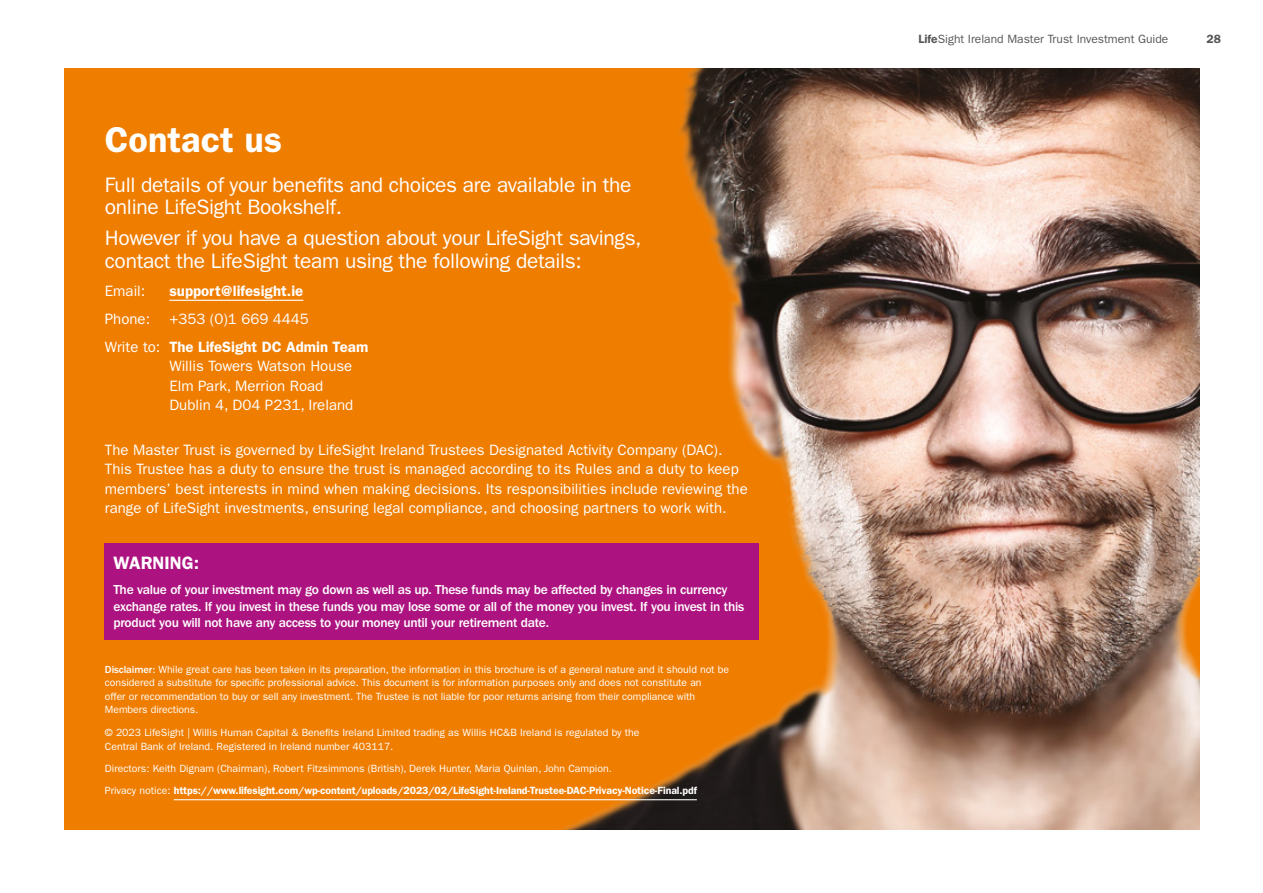
<style>
.page{position:relative;width:1263px;height:893px;background:#fff}
.page>*{position:absolute;margin:0;border:0;box-sizing:border-box;transform-origin:0 0}
.t1{font:600 36px "ITC Franklin Gothic Std";color:#fff}
.t2{font:21px/22.5px "ITC Franklin Gothic Std";letter-spacing:-.015em;color:#fff}
.t3{font:600 18px "ITC Franklin Gothic Std";color:#fff}
.t4{font:15px/19.5px "ITC Franklin Gothic Std";color:#fff}
.t5{font:600 15px "ITC Franklin Gothic Std";color:#fff}
.t6{font:500 13.5px/16.5px "ITC Franklin Gothic Std";letter-spacing:-.02em;color:#fff}
.t7{font:12px "ITC Franklin Gothic Std";color:#575756}
.t8{font:600 12px "ITC Franklin Gothic Std";color:#575756}
.t9{font:10.5px/13.5px "ITC Franklin Gothic Std";letter-spacing:-.005em;color:#fff}
.s1{font-weight:600}
.s2{font-weight:500}
</style>
<div class="page">
<img style="left:64px;top:68px;width:1135px;height:761px">
<div style="left:105px;top:543px;width:654px;height:97px;background:#ad1380"></div>
<hr style="left:169px;top:300px;width:134px;height:1px;background:#fff">
<hr style="left:174px;top:799px;width:523px;height:1px;background:#fff">
<h1 class="t1" style="left:105px;top:119px;width:179px">Contact us</h1>
<h2 class="t2" style="left:105px;top:174px;width:528px">Full details of your benefits and choices are available in the online LifeSight Bookshelf.</h2>
<h2 class="t2" style="left:105px;top:227px;width:538px">However if you have a question about your LifeSight savings, contact the LifeSight team using the following details:</h2>
<h3 class="t4" style="left:105px;top:281px;width:42px">Email:</h3>
<h3 class="t5" style="left:169px;top:282px;width:135px">support@lifesight.ie</h3>
<h3 class="t4" style="left:105px;top:309px;width:47px">Phone:</h3>
<h3 class="t4" style="left:105px;top:305px;width:265px;line-height:28px;text-align:center">+353 (0)1 669 4445<br>Write to: <span class="s1">The LifeSight DC Admin Team</span></h3>
<h3 class="t4" style="left:169px;top:357px;width:185px">Willis Towers Watson House<br>Elm Park, Merrion Road<br>Dublin 4, D04 P231, Ireland</h3>
<p class="t4" style="left:105px;top:440px;width:644px">The Master Trust is governed by LifeSight Ireland Trustees Designated Activity Company (DAC).<br>This Trustee has a duty to ensure the trust is managed according to its Rules and a duty to keep members’ best interests in mind when making decisions. Its responsibilities include reviewing the range of LifeSight investments, ensuring legal compliance, and choosing partners to work with.</p>
<h3 class="t3" style="left:113px;top:552px;width:87px">WARNING:</h3>
<p class="t6" style="left:113px;top:582px;width:632px">The value of your investment may go down as well as up. These funds may be affected by changes in currency exchange rates. If you invest in these funds you may lose some or all of the money you invest. If you invest in this product you will not have any access to your money until your retirement date.</p>
<p class="t9" style="left:105px;top:663px;width:626px"><span class="s2">Disclaimer:</span> While great care has been taken in its preparation, the information in this brochure is of a general nature and it should not be considered a substitute for specific professional advice. This document is for information purposes only and does not constitute an<br>offer or recommendation to buy or sell any investment. The Trustee is not liable for poor returns arising from their compliance with Members directions.</p>
<p class="t9" style="left:105px;top:725px;width:536px">© 2023 LifeSight | Willis Human Capital &amp; Benefits Ireland Limited trading as Willis HC&amp;B Ireland is regulated by the<br>Central Bank of Ireland. Registered in Ireland number 403117.</p>
<p class="t9" style="left:105px;top:757px;width:593px;line-height:22.4px">Directors: Keith Dignam (Chairman), Robert Fitzsimmons (British), Derek Hunter, Maria Quinlan, John Campion.<br>Privacy notice: <span class="s1">https://www.lifesight.com/wp-content/uploads/2023/02/LifeSight-Ireland-Trustee-DAC-Privacy-Notice-Final.pdf</span></p>
<p class="t7" style="left:918px;top:32px;width:251px"><span class="s1">Life</span>Sight Ireland Master Trust Investment Guide</p>
<p class="t8" style="left:1206px;top:32px;width:16px">28</p>
</div>
